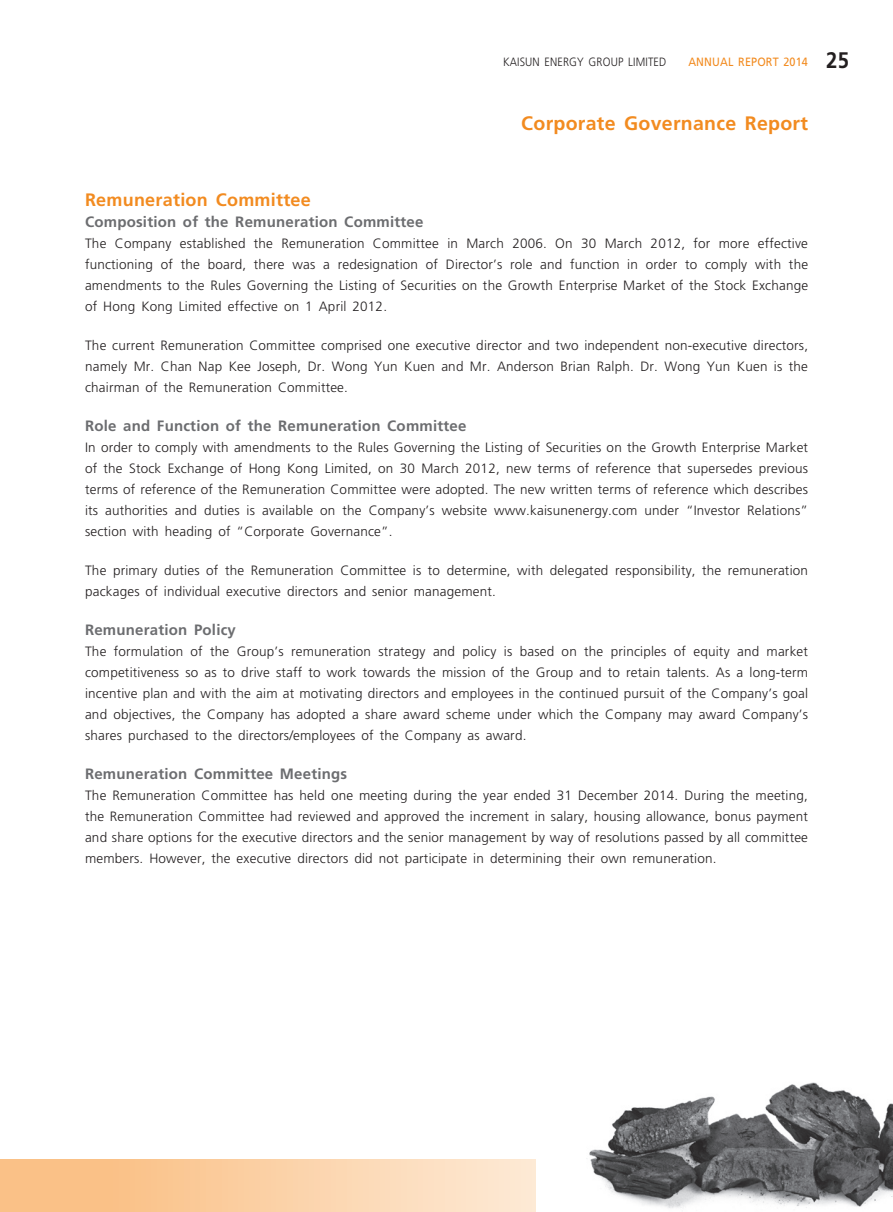
<style>
.page{position:relative;width:893px;height:1212px;background:#fff}
.page>*{position:absolute;margin:0;border:0;box-sizing:border-box;transform-origin:0 0}
.t1{font:700 19.5px "Frutiger LT Std";letter-spacing:.015em;color:#f28b20}
._03_H1{font:700 18px "Frutiger LT Std";letter-spacing:.015em;color:#f28b20}
._04___H2{font:700 15px "Frutiger LT Std";letter-spacing:.015em;color:#6c6d70}
._11_P0{font:300 13.5px/21px "Frutiger LT Std";letter-spacing:.015em;color:#231f20;text-align:justify}
.t2{font:300 12px "Frutiger LT Std";letter-spacing:.015em;color:#231f20;scale:.9 1}
.t3{font:12px "Frutiger LT Std";letter-spacing:.015em;color:#f28b20;scale:.9 1}
.s1{font-weight:700;font-size:22.5px;color:#231f20}
</style>
<div class="page">
<img style="left:589px;top:1082px;width:304px;height:126px">
<div style="left:0;top:1159px;width:536px;height:53px;background:linear-gradient(to right,#f9ba7a,#fde9d4)"></div>
<p class="t2" style="left:503px;top:56px;width:183px">KAISUN ENERGY GROUP LIMITED</p>
<p class="t3" style="left:688px;top:55px;width:180px">ANNUAL REPORT 2014 <span class="s1">25</span></p>
<h1 class="t1" style="left:521px;top:112px;width:288px">Corporate Governance Report</h1>
<p class="_03_H1" style="left:85px;top:189px;width:227px">Remuneration Committee</p>
<p class="_04___H2" style="left:85px;top:213px;width:340px">Composition of the Remuneration Committee</p>
<p class="_11_P0" style="left:85px;top:233px;width:725px">The Company established the Remuneration Committee in March 2006. On 30 March 2012, for more effective functioning of the board, there was a redesignation of Director’s role and function in order to comply with the amendments to the Rules Governing the Listing of Securities on the Growth Enterprise Market of the Stock Exchange of Hong Kong Limited effective on 1 April 2012.</p>
<p class="_11_P0" style="left:85px;top:335px;width:725px">The current Remuneration Committee comprised one executive director and two independent non-executive directors, namely Mr. Chan Nap Kee Joseph, Dr. Wong Yun Kuen and Mr. Anderson Brian Ralph. Dr. Wong Yun Kuen is the chairman of the Remuneration Committee.</p>
<p class="_04___H2" style="left:85px;top:417px;width:383px">Role and Function of the Remuneration Committee</p>
<p class="_11_P0" style="left:85px;top:437px;width:725px">In order to comply with amendments to the Rules Governing the Listing of Securities on the Growth Enterprise Market of the Stock Exchange of Hong Kong Limited, on 30 March 2012, new terms of reference that supersedes previous terms of reference of the Remuneration Committee were adopted. The new written terms of reference which describes its authorities and duties is available on the Company’s website www.kaisunenergy.com under “Investor Relations” section with heading of “Corporate Governance”.</p>
<p class="_11_P0" style="left:85px;top:560px;width:724px">The primary duties of the Remuneration Committee is to determine, with delegated responsibility, the remuneration packages of individual executive directors and senior management.</p>
<p class="_04___H2" style="left:85px;top:621px;width:152px">Remuneration Policy</p>
<p class="_11_P0" style="left:85px;top:641px;width:725px">The formulation of the Group’s remuneration strategy and policy is based on the principles of equity and market competitiveness so as to drive staff to work towards the mission of the Group and to retain talents. As a long-term incentive plan and with the aim at motivating directors and employees in the continued pursuit of the Company’s goal and objectives, the Company has adopted a share award scheme under which the Company may award Company’s shares purchased to the directors/employees of the Company as award.</p>
<p class="_04___H2" style="left:85px;top:765px;width:264px">Remuneration Committee Meetings</p>
<p class="_11_P0" style="left:85px;top:785px;width:724px">The Remuneration Committee has held one meeting during the year ended 31 December 2014. During the meeting, the Remuneration Committee had reviewed and approved the increment in salary, housing allowance, bonus payment and share options for the executive directors and the senior management by way of resolutions passed by all committee members. However, the executive directors did not participate in determining their own remuneration.</p>
</div>
